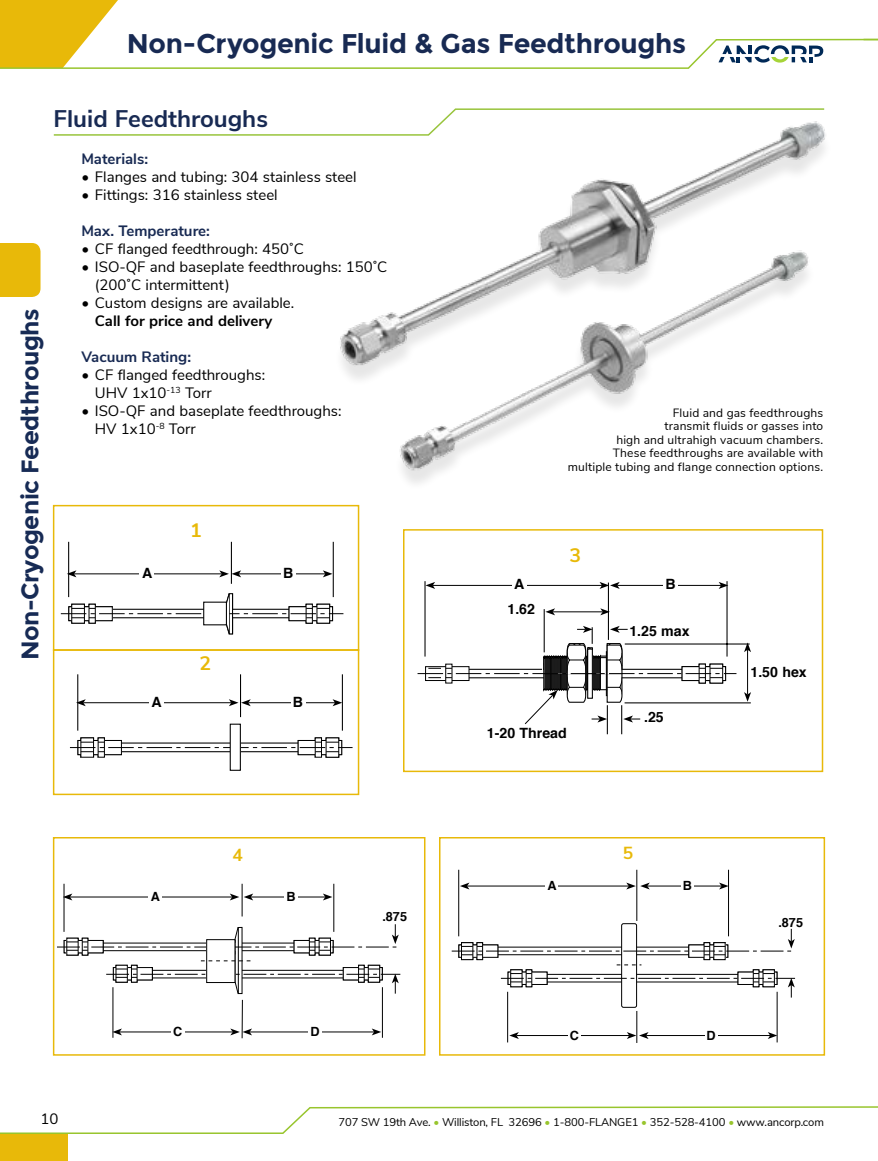
<style>
.page{position:relative;width:878px;height:1161px;background:#fff}
.page>*{position:absolute;margin:0;border:0;box-sizing:border-box;transform-origin:0 0}
.t1{font:700 27px "Montserrat";letter-spacing:-.01em;color:#182a53}
.t2{font:700 24px "Montserrat";letter-spacing:-.02em;color:#172b55}
.t3{font:700 24px "Nunito Sans";color:#182a53}
.t4{font:700 19.5px "Nunito Sans";color:#e8b909}
.t5{font:700 17.4px "Nunito Sans";color:#e8b909}
.t6{font:15px/18px "Nunito Sans";color:#000}
.t7{font:700 15px "Nunito Sans";color:#182a53}
.t8{font:700 15px "Nunito Sans";color:#000}
.t9{font:700 14.1px "Helvetica";color:#000}
.t10{font:700 12.75px "Helvetica";color:#000}
.t11{font:12px/13.5px "Nunito Sans";letter-spacing:.015em;color:#000;text-align:right}
.t12{font:11.25px "Nunito Sans";letter-spacing:-.01em;color:#000}
.s1{color:#98c52d}
</style>
<div class="page">
<div style="left:0;top:1134px;width:67px;height:27px;background:#e8b909"></div>
<svg style="left:0;top:1106px;width:878px;height:29px"></svg>
<svg style="left:0;top:0;width:878px;height:69px"></svg>
<div style="left:0;top:243px;width:40px;height:54px;background:#e8b909"></div>
<svg style="left:53px;top:134px;width:230px;height:2px"></svg>
<img style="left:283px;top:48px;width:569px;height:474px">
<div style="left:621px;top:923px;width:16px;height:85px;border:1px solid #000;border-radius:2px"></div>
<hr style="left:241px;top:884px;width:1px;height:32px;background:#000">
<hr style="left:333px;top:884px;width:1px;height:48px;background:#000">
<hr style="left:64px;top:884px;width:1px;height:48px;background:#000">
<hr style="left:112px;top:987px;width:1px;height:51px;background:#000">
<hr style="left:241px;top:1000px;width:2px;height:38px;background:#000">
<hr style="left:382px;top:987px;width:1px;height:51px;background:#000">
<hr style="left:636px;top:870px;width:1px;height:51px;background:#000">
<hr style="left:728px;top:870px;width:1px;height:66px;background:#000">
<hr style="left:458px;top:870px;width:1px;height:66px;background:#000">
<hr style="left:507px;top:992px;width:1px;height:50px;background:#000">
<hr style="left:636px;top:1011px;width:1px;height:32px;background:#000">
<hr style="left:776px;top:992px;width:1px;height:50px;background:#000">
<hr style="left:516px;top:1035px;width:113px;height:1px;background:#000">
<svg style="left:509px;top:1032px;width:10px;height:7px"></svg>
<hr style="left:646px;top:1035px;width:124px;height:1px;background:#000">
<svg style="left:627px;top:1032px;width:21px;height:7px"></svg>
<svg style="left:768px;top:1032px;width:9px;height:7px"></svg>
<svg style="left:451px;top:929px;width:344px;height:69px"></svg>
<hr style="left:467px;top:886px;width:161px;height:1px;background:#000">
<svg style="left:460px;top:883px;width:9px;height:7px"></svg>
<hr style="left:647px;top:886px;width:74px;height:1px;background:#000">
<svg style="left:626px;top:883px;width:23px;height:7px"></svg>
<svg style="left:719px;top:883px;width:9px;height:7px"></svg>
<div style="left:545px;top:880px;width:13px;height:13px;background:#fff"></div>
<div style="left:680px;top:880px;width:13px;height:13px;background:#fff"></div>
<div style="left:568px;top:1030px;width:13px;height:13px;background:#fff"></div>
<div style="left:704px;top:1030px;width:13px;height:13px;background:#fff"></div>
<hr style="left:119px;top:1032px;width:114px;height:1px;background:#000">
<svg style="left:112px;top:1028px;width:10px;height:7px"></svg>
<hr style="left:250px;top:1032px;width:124px;height:1px;background:#000">
<svg style="left:230px;top:1028px;width:22px;height:7px"></svg>
<svg style="left:372px;top:1028px;width:9px;height:7px"></svg>
<svg style="left:57px;top:924px;width:343px;height:71px"></svg>
<hr style="left:70px;top:897px;width:162px;height:1px;background:#000">
<svg style="left:63px;top:894px;width:9px;height:6px"></svg>
<hr style="left:251px;top:897px;width:74px;height:1px;background:#000">
<svg style="left:230px;top:894px;width:23px;height:6px"></svg>
<svg style="left:323px;top:894px;width:9px;height:6px"></svg>
<div style="left:149px;top:891px;width:13px;height:13px;background:#fff"></div>
<div style="left:284px;top:891px;width:13px;height:13px;background:#fff"></div>
<div style="left:171px;top:1026px;width:13px;height:13px;background:#fff"></div>
<div style="left:308px;top:1026px;width:13px;height:13px;background:#fff"></div>
<svg style="left:70px;top:737px;width:282px;height:21px"></svg>
<hr style="left:240px;top:674px;width:1px;height:43px;background:#000">
<hr style="left:342px;top:674px;width:1px;height:57px;background:#000">
<hr style="left:77px;top:674px;width:1px;height:57px;background:#000">
<div style="left:230px;top:724px;width:10px;height:46px;background:#fff"></div>
<div style="left:230px;top:724px;width:11px;height:47px;border:1px solid #000"></div>
<hr style="left:231px;top:542px;width:1px;height:42px;background:#000">
<hr style="left:333px;top:542px;width:1px;height:55px;background:#000">
<hr style="left:68px;top:542px;width:1px;height:55px;background:#000">
<svg style="left:61px;top:593px;width:282px;height:42px"></svg>
<hr style="left:624px;top:702px;width:126px;height:1px;background:#000">
<hr style="left:608px;top:583px;width:1px;height:57px;background:#000">
<hr style="left:624px;top:643px;width:125px;height:2px;background:#000">
<hr style="left:543px;top:609px;width:1px;height:43px;background:#000">
<hr style="left:726px;top:581px;width:1px;height:76px;background:#000">
<hr style="left:424px;top:581px;width:1px;height:76px;background:#000">
<div style="left:203px;top:602px;width:24px;height:23px;background:#fff;border:1px solid #000"></div>
<hr style="left:74px;top:573px;width:148px;height:1px;background:#000">
<svg style="left:67px;top:570px;width:9px;height:7px"></svg>
<hr style="left:239px;top:573px;width:86px;height:1px;background:#000">
<svg style="left:219px;top:570px;width:22px;height:7px"></svg>
<svg style="left:323px;top:570px;width:9px;height:7px"></svg>
<div style="left:140px;top:567px;width:14px;height:14px;background:#fff"></div>
<div style="left:281px;top:567px;width:15px;height:14px;background:#fff"></div>
<hr style="left:83px;top:702px;width:148px;height:1px;background:#000">
<svg style="left:76px;top:699px;width:10px;height:7px"></svg>
<hr style="left:248px;top:702px;width:87px;height:1px;background:#000">
<svg style="left:229px;top:699px;width:22px;height:7px"></svg>
<svg style="left:332px;top:699px;width:10px;height:7px"></svg>
<div style="left:149px;top:696px;width:15px;height:14px;background:#fff"></div>
<div style="left:291px;top:696px;width:14px;height:14px;background:#fff"></div>
<hr style="left:552px;top:611px;width:50px;height:1px;background:#000">
<svg style="left:545px;top:608px;width:10px;height:7px"></svg>
<svg style="left:600px;top:608px;width:10px;height:7px"></svg>
<hr style="left:433px;top:585px;width:169px;height:1px;background:#000">
<svg style="left:425px;top:582px;width:10px;height:7px"></svg>
<hr style="left:617px;top:585px;width:104px;height:1px;background:#000">
<svg style="left:599px;top:582px;width:20px;height:7px"></svg>
<svg style="left:718px;top:582px;width:10px;height:7px"></svg>
<hr style="left:747px;top:650px;width:1px;height:44px;background:#000">
<svg style="left:744px;top:642px;width:7px;height:10px"></svg>
<svg style="left:744px;top:692px;width:7px;height:10px"></svg>
<div style="left:512px;top:578px;width:14px;height:14px;background:#fff"></div>
<div style="left:663px;top:578px;width:14px;height:14px;background:#fff"></div>
<svg style="left:417px;top:626px;width:319px;height:108px"></svg>
<div style="left:53px;top:505px;width:306px;height:146px;border:2px solid #e8b909"></div>
<div style="left:53px;top:649px;width:306px;height:146px;border:2px solid #e8b909"></div>
<div style="left:53px;top:837px;width:372px;height:219px;border:2px solid #e8b909"></div>
<div style="left:439px;top:837px;width:386px;height:219px;border:2px solid #e8b909"></div>
<div style="left:403px;top:529px;width:420px;height:243px;border:2px solid #e8b909"></div>
<h1 class="t1" style="left:127px;top:28px;width:561px">Non-Cryogenic Fluid &amp; Gas Feedthroughs</h1>
<h2 class="t2" style="left:16px;top:660px;width:353px;rotate:-90deg">Non-Cryogenic Feedthroughs</h2>
<h2 class="t3" style="left:54px;top:101px;width:216px">Fluid Feedthroughs</h2>
<p class="t7" style="left:81px;top:148px;width:68px">Materials:</p>
<p class="t6" style="left:81px;top:167px;width:277px">• Flanges and tubing: 304 stainless steel</p>
<p class="t6" style="left:81px;top:185px;width:198px">• Fittings: 316 stainless steel</p>
<p class="t7" style="left:81px;top:220px;width:130px">Max. Temperature:</p>
<p class="t6" style="left:81px;top:239px;width:224px">• CF flanged feedthrough: 450˚C</p>
<p class="t6" style="left:95px;top:257px;width:294px;text-indent:-14px">• ISO-QF and baseplate feedthroughs: 150˚C (200˚C intermittent)</p>
<p class="t6" style="left:81px;top:293px;width:214px">• Custom designs are available.</p>
<p class="t8" style="left:95px;top:310px;width:179px">Call for price and delivery</p>
<p class="t7" style="left:81px;top:346px;width:111px">Vacuum Rating:</p>
<p class="t6" style="left:95px;top:365px;width:172px;text-indent:-14px">• CF flanged feedthroughs:<br>UHV 1x10<sup>-13</sup> Torr</p>
<p class="t6" style="left:95px;top:401px;width:248px;text-indent:-14px">• ISO-QF and baseplate feedthroughs:<br>HV 1x10<sup>-8</sup> Torr</p>
<p class="t11" style="left:567px;top:405px;width:257px">Fluid and gas feedthroughs<br>transmit fluids or gasses into<br>high and ultrahigh vacuum chambers.<br>These feedthroughs are available with multiple tubing and flange connection options.</p>
<h3 class="t4" style="left:190px;top:516px;width:13px">1</h3>
<p class="t9" style="left:142px;top:561px;width:12px">A</p>
<p class="t9" style="left:283px;top:561px;width:12px">B</p>
<h3 class="t4" style="left:200px;top:649px;width:13px">2</h3>
<p class="t9" style="left:151px;top:690px;width:12px">A</p>
<p class="t9" style="left:293px;top:690px;width:12px">B</p>
<h3 class="t4" style="left:569px;top:541px;width:13px">3</h3>
<p class="t9" style="left:514px;top:573px;width:12px">A</p>
<p class="t9" style="left:665px;top:573px;width:12px">B</p>
<p class="t9" style="left:507px;top:597px;width:29px">1.62</p>
<p class="t9" style="left:487px;top:722px;width:81px">1-20 Thread</p>
<p class="t9" style="left:629px;top:620px;width:62px">1.25 max</p>
<p class="t9" style="left:644px;top:706px;width:21px">.25</p>
<p class="t9" style="left:750px;top:661px;width:58px">1.50 hex</p>
<p class="t5" style="left:232px;top:842px;width:12px">4</p>
<p class="t5" style="left:623px;top:841px;width:12px">5</p>
<p class="t10" style="left:151px;top:886px;width:11px">A</p>
<p class="t10" style="left:286px;top:886px;width:11px">B</p>
<p class="t10" style="left:173px;top:1021px;width:11px">C</p>
<p class="t10" style="left:310px;top:1021px;width:11px">D</p>
<p class="t10" style="left:382px;top:907px;width:26px">.875</p>
<p class="t10" style="left:547px;top:875px;width:11px">A</p>
<p class="t10" style="left:682px;top:875px;width:11px">B</p>
<p class="t10" style="left:570px;top:1025px;width:11px">C</p>
<p class="t10" style="left:706px;top:1025px;width:11px">D</p>
<p class="t10" style="left:778px;top:912px;width:26px">.875</p>
<p class="t6" style="left:40px;top:1108px;width:19px">10</p>
<p class="t12" style="left:338px;top:1114px;width:487px">707 SW 19th Ave. <span class="s1">•</span> Williston, FL 32696 <span class="s1">•</span> 1-800-FLANGE1 <span class="s1">•</span> 352-528-4100 <span class="s1">•</span> www.ancorp.com</p>
</div>
